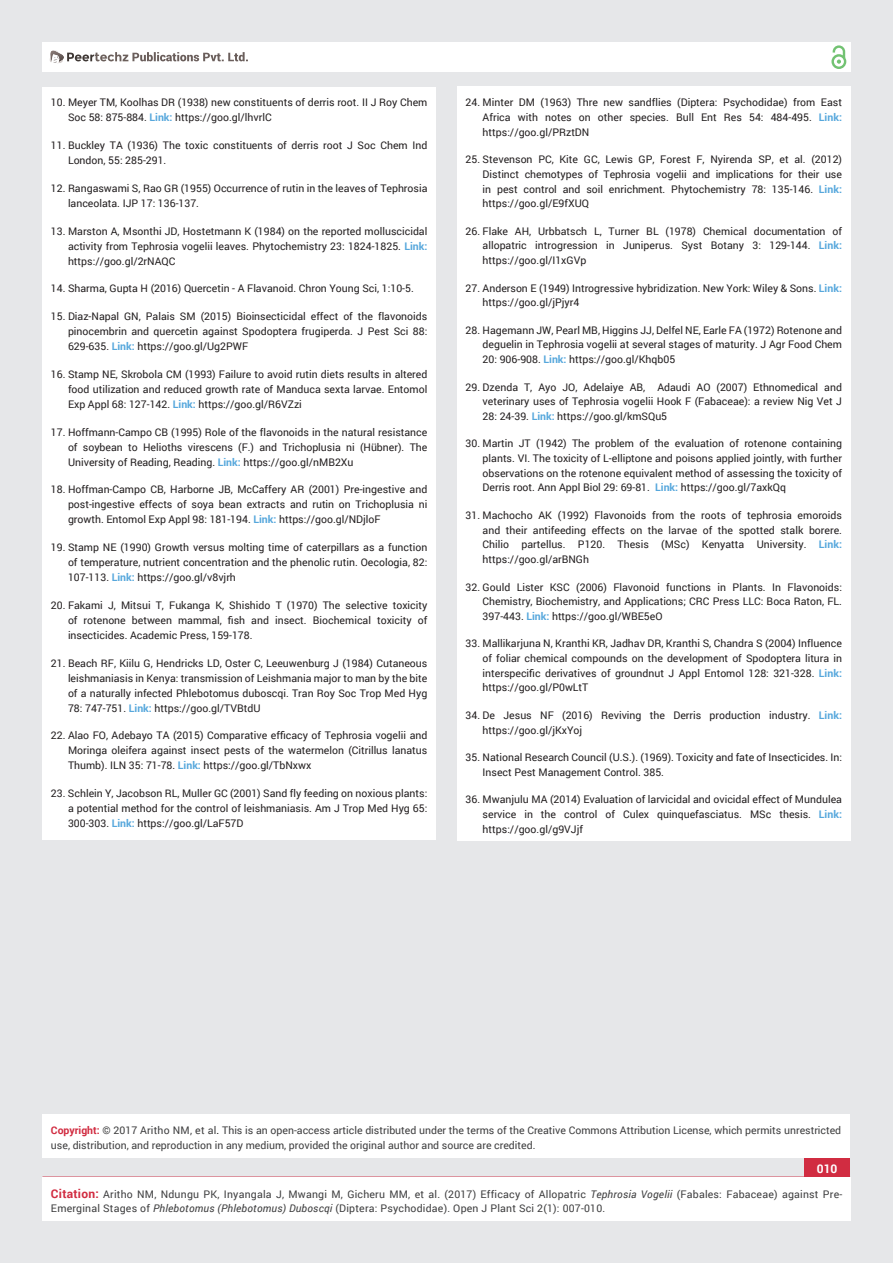
<style>
.page{position:relative;width:893px;height:1263px;background:#e6e7e9}
.page>*{position:absolute;margin:0;border:0;box-sizing:border-box;transform-origin:0 0}
.t1{font:700 12px "Roboto";color:#fff}
.t2{font:10.5px/14.7px "Roboto";color:#231f20;text-align:justify}
.t3{font:10.5px/15px "Roboto";color:#3e3e3f}
.t4{font:10.5px/13.5px "Roboto";letter-spacing:.02em;color:#3e3e3f}
.s1{font-weight:700;color:#56a7dc}
.s2{font-weight:700;color:#d12c41}
.s3{color:#0b0c0b}
.s4{font-weight:700;font-size:12px;color:#d12c41}
.s5{font-style:italic}
</style>
<div class="page">
<div style="left:42px;top:43px;width:808px;height:29px;background:#fff"></div>
<div style="left:831px;top:54px;width:15px;height:15px;border:2px solid #72c272;border-radius:50%"></div>
<svg style="left:831px;top:45px;width:15px;height:19px"></svg>
<div style="left:804px;top:1157px;width:46px;height:43px;background:#d12c41"></div>
<svg style="left:49px;top:50px;width:199px;height:14px"></svg>
<div style="left:42px;top:1177px;width:809px;height:43px;background:#fff"></div>
<div style="left:42px;top:1115px;width:808px;height:43px;background:#fff"></div>
<div style="left:42px;top:87px;width:394px;height:753px;background:#fff"></div>
<div style="left:457px;top:87px;width:393px;height:754px;background:#fff"></div>
<p class="t2" style="left:68px;top:95px;width:361px;text-indent:-17px">10. Meyer TM, Koolhas DR (1938) new constituents of derris root. II J Roy Chem<br>Soc 58: 875-884. <span class="s1">Link:</span> https://goo.gl/lhvrlC</p>
<p class="t2" style="left:68px;top:137px;width:361px;text-indent:-17px">11. Buckley TA (1936) The toxic constituents of derris root J Soc Chem Ind<br>London, 55: 285-291.</p>
<p class="t2" style="left:68px;top:180px;width:361px;text-indent:-17px">12. Rangaswami S, Rao GR (1955) Occurrence of rutin in the leaves of Tephrosia lanceolata. IJP 17: 136-137.</p>
<p class="t2" style="left:68px;top:223px;width:361px;text-indent:-17px">13. Marston A, Msonthi JD, Hostetmann K (1984) on the reported molluscicidal activity from Tephrosia vogelii leaves. Phytochemistry 23: 1824-1825. <span class="s1">Link: </span>https://goo.gl/2rNAQC</p>
<p class="t2" style="left:51px;top:281px;width:364px">14. Sharma, Gupta H (2016) Quercetin - A Flavanoid. Chron Young Sci, 1:10-5.</p>
<p class="t2" style="left:68px;top:308px;width:361px;text-indent:-17px">15. Diaz-Napal GN, Palais SM (2015) Bioinsecticidal effect of the flavonoids pinocembrin and quercetin against Spodoptera frugiperda. J Pest Sci 88:<br>629-635. <span class="s1">Link:</span> https://goo.gl/Ug2PWF</p>
<p class="t2" style="left:68px;top:366px;width:361px;text-indent:-17px">16. Stamp NE, Skrobola CM (1993) Failure to avoid rutin diets results in altered food utilization and reduced growth rate of Manduca sexta larvae. Entomol Exp Appl 68: 127-142. <span class="s1">Link:</span> https://goo.gl/R6VZzi</p>
<p class="t2" style="left:68px;top:424px;width:361px;text-indent:-17px">17. Hoffmann-Campo CB (1995) Role of the flavonoids in the natural resistance of soybean to Helioths virescens (F.) and Trichoplusia ni (Hübner). The University of Reading, Reading. <span class="s1">Link:</span> https://goo.gl/nMB2Xu</p>
<p class="t2" style="left:68px;top:482px;width:361px;text-indent:-17px">18. Hoffman-Campo CB, Harborne JB, McCaffery AR (2001) Pre-ingestive and post-ingestive effects of soya bean extracts and rutin on Trichoplusia ni growth. Entomol Exp Appl 98: 181-194. <span class="s1">Link:</span> https://goo.gl/NDjloF</p>
<p class="t2" style="left:68px;top:539px;width:361px;text-indent:-17px">19. Stamp NE (1990) Growth versus molting time of caterpillars as a function of temperature, nutrient concentration and the phenolic rutin. Oecologia, 82:<br>107-113. <span class="s1">Link:</span> https://goo.gl/v8vjrh</p>
<p class="t2" style="left:68px;top:597px;width:361px;text-indent:-17px">20. Fakami J, Mitsui T, Fukanga K, Shishido T (1970) The selective toxicity of rotenone between mammal, fish and insect. Biochemical toxicity of insecticides. Academic Press, 159-178.</p>
<p class="t2" style="left:68px;top:655px;width:361px;text-indent:-17px">21. Beach RF, Kiilu G, Hendricks LD, Oster C, Leeuwenburg J (1984) Cutaneous leishmaniasis in Kenya: transmission of Leishmania major to man by the bite of a naturally infected Phlebotomus duboscqi. Tran Roy Soc Trop Med Hyg 78: 747-751. <span class="s1">Link:</span> https://goo.gl/TVBtdU</p>
<p class="t2" style="left:68px;top:728px;width:361px;text-indent:-17px">22. Alao FO, Adebayo TA (2015) Comparative efficacy of Tephrosia vogelii and Moringa oleifera against insect pests of the watermelon (Citrillus lanatus Thumb). ILN 35: 71-78. <span class="s1">Link:</span> https://goo.gl/TbNxwx</p>
<p class="t2" style="left:68px;top:786px;width:361px;text-indent:-17px">23. Schlein Y, Jacobson RL, Muller GC (2001) Sand fly feeding on noxious plants: a potential method for the control of leishmaniasis. Am J Trop Med Hyg 65:<br>300-303. <span class="s1">Link:</span> https://goo.gl/LaF57D</p>
<p class="t2" style="left:483px;top:95px;width:361px;text-indent:-17px">24. Minter DM (1963) Thre new sandflies (Diptera: Psychodidae) from East Africa with notes on other species. Bull Ent Res 54: 484-495. <span class="s1">Link: </span>https://goo.gl/PRztDN</p>
<p class="t2" style="left:483px;top:152px;width:361px;text-indent:-17px">25. Stevenson PC, Kite GC, Lewis GP, Forest F, Nyirenda SP, et al. (2012)<br>Distinct chemotypes of Tephrosia vogelii and implications for their use in pest control and soil enrichment. Phytochemistry 78: 135-146. <span class="s1">Link: </span>https://goo.gl/E9fXUQ</p>
<p class="t2" style="left:483px;top:223px;width:361px;text-indent:-17px">26. Flake AH, Urbbatsch L, Turner BL (1978) Chemical documentation of allopatric introgression in Juniperus. Syst Botany 3: 129-144. <span class="s1">Link: </span>https://goo.gl/I1xGVp</p>
<p class="t2" style="left:483px;top:280px;width:361px;text-indent:-17px">27. Anderson E (1949) Introgressive hybridization. New York: Wiley &amp; Sons. <span class="s1">Link: </span>https://goo.gl/jPjyr4</p>
<p class="t2" style="left:483px;top:322px;width:361px;text-indent:-17px">28. Hagemann JW, Pearl MB, Higgins JJ, Delfel NE, Earle FA (1972) Rotenone and deguelin in Tephrosia vogelii at several stages of maturity. J Agr Food Chem 20: 906-908. <span class="s1">Link:</span> https://goo.gl/Khqb05</p>
<p class="t2" style="left:483px;top:379px;width:361px;text-indent:-17px">29. Dzenda T, Ayo JO, Adelaiye AB, Adaudi AO (2007) Ethnomedical and veterinary uses of Tephrosia vogelii Hook F (Fabaceae): a review Nig Vet J 28: 24-39. <span class="s1">Link:</span> https://goo.gl/kmSQu5</p>
<p class="t2" style="left:483px;top:436px;width:361px;text-indent:-17px">30. Martin JT (1942) The problem of the evaluation of rotenone containing plants. VI. The toxicity of L-elliptone and poisons applied jointly, with further observations on the rotenone equivalent method of assessing the toxicity of Derris root. Ann Appl Biol 29: 69-81. <span class="s1">Link:</span> https://goo.gl/7axkQq</p>
<p class="t2" style="left:483px;top:508px;width:361px;text-indent:-17px">31. Machocho AK (1992) Flavonoids from the roots of tephrosia emoroids and their antifeeding effects on the larvae of the spotted stalk borere.<br>Chilio partellus. P120. Thesis (MSc) Kenyatta University. <span class="s1">Link: </span>https://goo.gl/arBNGh</p>
<p class="t2" style="left:483px;top:579px;width:361px;text-indent:-17px">32. Gould Lister KSC (2006) Flavonoid functions in Plants. In Flavonoids:<br>Chemistry, Biochemistry, and Applications; CRC Press LLC: Boca Raton, FL.<br>397-443. <span class="s1">Link:</span> https://goo.gl/WBE5eO</p>
<p class="t2" style="left:483px;top:636px;width:361px;text-indent:-17px">33. Mallikarjuna N, Kranthi KR, Jadhav DR, Kranthi S, Chandra S (2004) Influence of foliar chemical compounds on the development of Spodoptera litura in interspecific derivatives of groundnut J Appl Entomol 128: 321-328. <span class="s1">Link: </span>https://goo.gl/P0wLtT</p>
<p class="t2" style="left:483px;top:707px;width:361px;text-indent:-17px">34. De Jesus NF (2016) Reviving the Derris production industry. <span class="s1">Link: </span>https://goo.gl/jKxYoj</p>
<p class="t2" style="left:483px;top:750px;width:361px;text-indent:-17px">35. National Research Council (U.S.). (1969). Toxicity and fate of Insecticides. In:<br>Insect Pest Management Control. 385.</p>
<p class="t2" style="left:483px;top:792px;width:361px;text-indent:-17px">36. Mwanjulu MA (2014) Evaluation of larvicidal and ovicidal effect of Mundulea service in the control of Culex quinquefasciatus. MSc thesis. <span class="s1">Link: </span>https://goo.gl/g9VJjf</p>
<p class="t3" style="left:51px;top:1123px;width:792px"><span class="s2">Copyright:</span> © 2017 Aritho NM, et al<span class="s3">.</span> This is an open-access article distributed under the terms of the Creative Commons Attribution License, which permits unrestricted use, distribution, and reproduction in any medium, provided the original author and source are credited.</p>
<p class="t1" style="left:817px;top:1161px;width:22px">010</p>
<p class="t4" style="left:51px;top:1188px;width:793px"><span class="s4">Citation:</span> Aritho NM, Ndungu PK, Inyangala J, Mwangi M, Gicheru MM, et al. (2017) Efficacy of Allopatric <span class="s5">Tephrosia Vogelii</span> (Fabales: Fabaceae) against Pre-<br>Emerginal Stages of <span class="s5">Phlebotomus (Phlebotomus) Duboscqi</span> (Diptera: Psychodidae). Open J Plant Sci 2(1): 007-010.</p>
</div>
